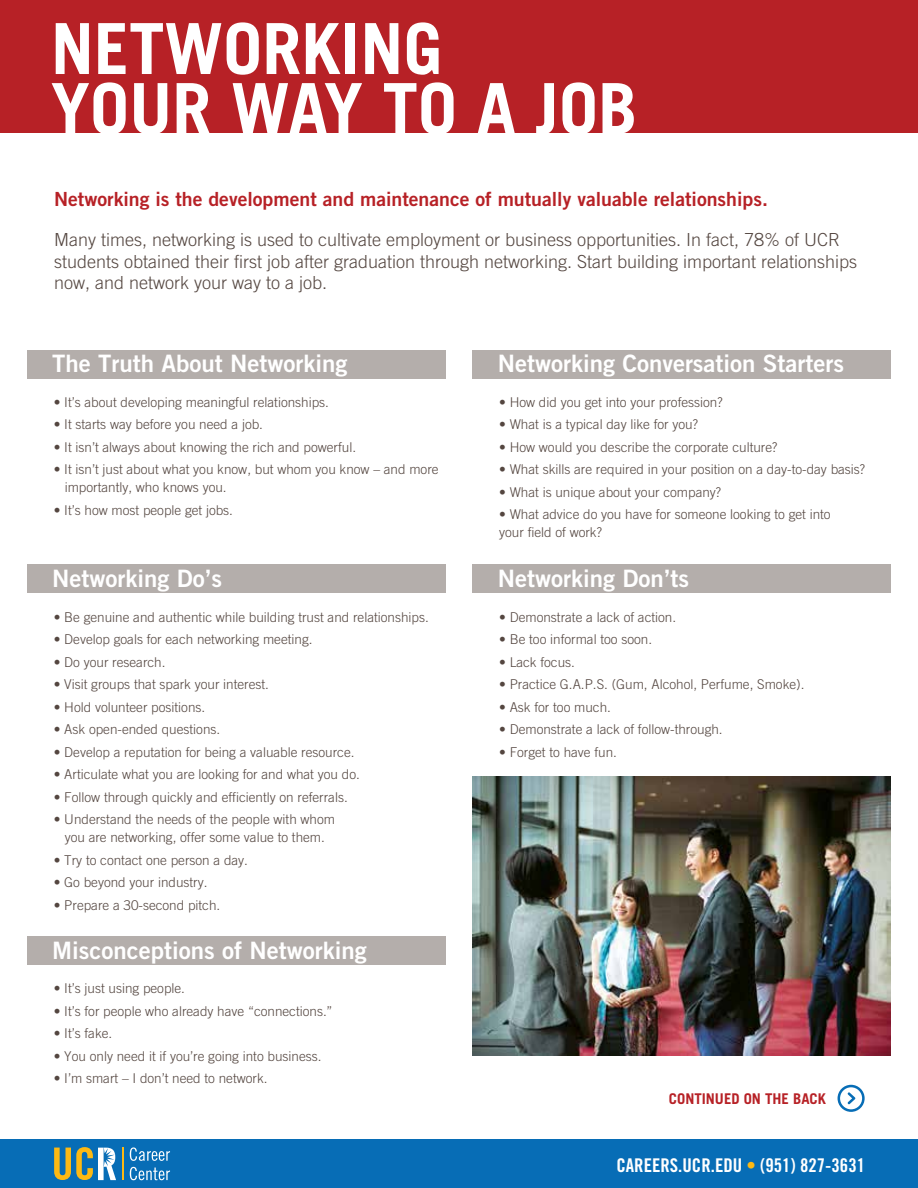
<style>
.page{position:relative;width:918px;height:1188px;background:#fff}
.page>*{position:absolute;margin:0;border:0;box-sizing:border-box;transform-origin:0 0}
.t1{font:700 70.5px/60px "Trade Gothic";color:#fff}
.t2{font:24px "Trade Gothic Bold Two";color:#fff}
.t3{font:19.5px "Trade Gothic Bold Two";color:#b72126}
.t4{font:18.9px "Trade Gothic Bold Cond Twenty";color:#fff}
.t5{font:300 18px/21.6px "Trade Gothic";color:#544640}
.t6{font:700 14.85px "Trade Gothic";color:#b72126}
.t7{font:300 13.5px/18px "Trade Gothic";color:#544640}
.s1{color:#fdb913}
</style>
<div class="page">
<div style="left:27px;top:350px;width:419px;height:28px;background:#b4aeab"></div>
<div style="left:472px;top:350px;width:419px;height:28px;background:#b4aeab"></div>
<div style="left:27px;top:565px;width:419px;height:28px;background:#b4aeab"></div>
<div style="left:27px;top:937px;width:419px;height:28px;background:#b4aeab"></div>
<div style="left:472px;top:565px;width:419px;height:28px;background:#b4aeab"></div>
<div style="left:0;top:0;width:918px;height:133px;background:#b72126"></div>
<div style="left:0;top:1139px;width:918px;height:49px;background:#076db6"></div>
<hr style="left:123px;top:1148px;width:1px;height:32px;background:#fdb913">
<svg style="left:130px;top:1147px;width:40px;height:14px"></svg>
<svg style="left:130px;top:1167px;width:40px;height:13px"></svg>
<svg style="left:54px;top:1147px;width:62px;height:33px"></svg>
<svg style="left:838px;top:1085px;width:27px;height:27px"></svg>
<img style="left:472px;top:777px;width:419px;height:279px">
<h1 class="t1" style="left:51px;top:18px;width:588px">NETWORKING<br>YOUR WAY TO A JOB</h1>
<h3 class="t3" style="left:54px;top:187px;width:715px">Networking is the development and maintenance of mutually valuable relationships.</h3>
<p class="t5" style="left:54px;top:229px;width:805px">Many times, networking is used to cultivate employment or business opportunities. In fact, 78% of UCR students obtained their first job after graduation through networking. Start building important relationships now, and network your way to a job.</p>
<h2 class="t2" style="left:52px;top:349px;width:297px">The Truth About Networking</h2>
<p class="t7" style="left:54px;top:393px;width:277px">• It’s about developing meaningful relationships.</p>
<p class="t7" style="left:54px;top:415px;width:211px">• It starts way before you need a job.</p>
<p class="t7" style="left:54px;top:438px;width:304px">• It isn’t always about knowing the rich and powerful.</p>
<p class="t7" style="left:65px;top:460px;width:375px;text-indent:-11px">• It isn’t just about what you know, but whom you know – and more importantly, who knows you.</p>
<p class="t7" style="left:54px;top:501px;width:181px">• It’s how most people get jobs.</p>
<h2 class="t2" style="left:52px;top:564px;width:171px">Networking Do’s</h2>
<p class="t7" style="left:54px;top:608px;width:377px">• Be genuine and authentic while building trust and relationships.</p>
<p class="t7" style="left:54px;top:630px;width:260px">• Develop goals for each networking meeting.</p>
<p class="t7" style="left:54px;top:653px;width:113px">• Do your research.</p>
<p class="t7" style="left:54px;top:675px;width:217px">• Visit groups that spark your interest.</p>
<p class="t7" style="left:54px;top:698px;width:153px">• Hold volunteer positions.</p>
<p class="t7" style="left:54px;top:720px;width:168px">• Ask open-ended questions.</p>
<p class="t7" style="left:54px;top:743px;width:302px">• Develop a reputation for being a valuable resource.</p>
<p class="t7" style="left:54px;top:765px;width:308px">• Articulate what you are looking for and what you do.</p>
<p class="t7" style="left:54px;top:788px;width:296px">• Follow through quickly and efficiently on referrals.</p>
<p class="t7" style="left:54px;top:810px;width:283px;text-align:center">• Understand the needs of the people with whom you are networking, offer some value to them.</p>
<p class="t7" style="left:54px;top:851px;width:196px">• Try to contact one person a day.</p>
<p class="t7" style="left:54px;top:873px;width:155px">• Go beyond your industry.</p>
<p class="t7" style="left:54px;top:896px;width:168px">• Prepare a 30-second pitch.</p>
<h2 class="t2" style="left:52px;top:936px;width:316px">Misconceptions of Networking</h2>
<p class="t7" style="left:54px;top:979px;width:133px">• It’s just using people.</p>
<p class="t7" style="left:54px;top:1002px;width:280px">• It’s for people who already have “connections.”</p>
<p class="t7" style="left:54px;top:1024px;width:60px">• It’s fake.</p>
<p class="t7" style="left:54px;top:1047px;width:269px">• You only need it if you’re going into business.</p>
<p class="t7" style="left:54px;top:1069px;width:215px">• I’m smart – I don’t need to network.</p>
<h2 class="t2" style="left:498px;top:349px;width:348px">Networking Conversation Starters</h2>
<p class="t7" style="left:499px;top:393px;width:225px">• How did you get into your profession?</p>
<p class="t7" style="left:499px;top:415px;width:200px">• What is a typical day like for you?</p>
<p class="t7" style="left:499px;top:438px;width:280px">• How would you describe the corporate culture?</p>
<p class="t7" style="left:499px;top:460px;width:368px">• What skills are required in your position on a day-to-day basis?</p>
<p class="t7" style="left:499px;top:483px;width:224px">• What is unique about your company?</p>
<p class="t7" style="left:499px;top:505px;width:333px">• What advice do you have for someone looking to get into your field of work?</p>
<h2 class="t2" style="left:498px;top:564px;width:193px">Networking Don’ts</h2>
<p class="t7" style="left:499px;top:608px;width:179px">• Demonstrate a lack of action.</p>
<p class="t7" style="left:499px;top:630px;width:155px">• Be too informal too soon.</p>
<p class="t7" style="left:499px;top:653px;width:77px">• Lack focus.</p>
<p class="t7" style="left:499px;top:675px;width:307px">• Practice G.A.P.S. (Gum, Alcohol, Perfume, Smoke).</p>
<p class="t7" style="left:499px;top:698px;width:113px">• Ask for too much.</p>
<p class="t7" style="left:499px;top:720px;width:225px">• Demonstrate a lack of follow-through.</p>
<p class="t7" style="left:499px;top:743px;width:119px">• Forget to have fun.</p>
<p class="t6" style="left:669px;top:1089px;width:159px">CONTINUED ON THE BACK</p>
<h3 class="t4" style="left:616px;top:1154px;width:250px">CAREERS.UCR.EDU <span class="s1">•</span> (951) 827-3631</h3>
</div>
